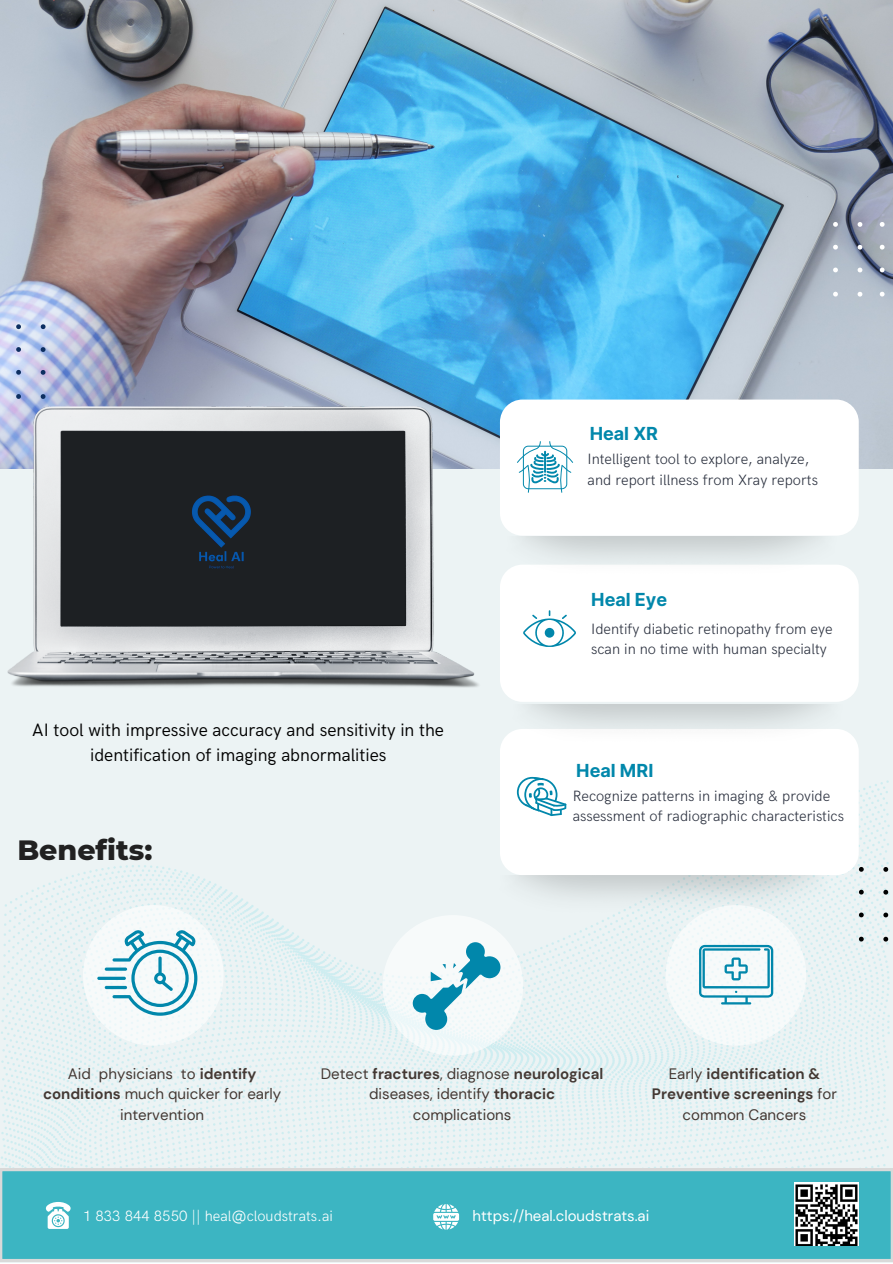
<style>
.page{position:relative;width:893px;height:1264px;background:#fff}
.page>*{position:absolute;margin:0;border:0;box-sizing:border-box;transform-origin:0 0}
.t1{font:800 28.5px "Montserrat";color:#212121}
.t2{font:18px/24.8px "HK Grotesk";color:#000;text-align:center}
.t3{font:700 18px "Inter";color:#0187ab}
.t4{font:300 15px/20.2px "HK Grotesk";color:#2b313f}
.t5{font:15px/20.2px "DM Sans";color:#433833;text-align:center}
.t6{font:300 15px "HK Grotesk";color:#fff}
.t7{font:700 15px/20.2px "DM Sans";color:#433833;text-align:center}
.t8{font:15px "DM Sans";color:#fff}
.s1{font-weight:700}
.s2{font-weight:400}
</style>
<div class="page">
<div style="left:0;top:0;width:892px;height:1262px;background:#ecf3f4"></div>
<svg style="left:1px;top:1147px;width:887px;height:18px"></svg>
<svg style="left:1px;top:1147px;width:885px;height:11px"></svg>
<svg style="left:3px;top:1119px;width:886px;height:28px"></svg>
<svg style="left:2px;top:1122px;width:885px;height:18px"></svg>
<svg style="left:1px;top:1122px;width:884px;height:12px"></svg>
<svg style="left:3px;top:1107px;width:884px;height:15px"></svg>
<svg style="left:2px;top:1098px;width:882px;height:18px"></svg>
<svg style="left:4px;top:1098px;width:882px;height:7px"></svg>
<svg style="left:2px;top:1032px;width:887px;height:66px"></svg>
<svg style="left:1px;top:1080px;width:885px;height:12px"></svg>
<svg style="left:2px;top:1051px;width:886px;height:29px"></svg>
<svg style="left:3px;top:1063px;width:881px;height:6px"></svg>
<svg style="left:1px;top:1051px;width:885px;height:12px"></svg>
<svg style="left:2px;top:1032px;width:886px;height:19px"></svg>
<svg style="left:3px;top:1034px;width:882px;height:6px"></svg>
<svg style="left:4px;top:780px;width:884px;height:198px"></svg>
<img style="left:0;top:0;width:892px;height:469px">
<div style="left:500px;top:399px;width:358px;height:136px;background:#fff;border-radius:22px"></div>
<div style="left:500px;top:564px;width:358px;height:138px;background:#fff;border-radius:22px"></div>
<div style="left:500px;top:729px;width:358px;height:146px;background:#fff;border-radius:22px"></div>
<img style="left:486px;top:875px;width:359px;height:41px">
<svg style="left:0;top:1168px;width:892px;height:93px;background:#46b7c3"></svg>
<svg style="left:46px;top:1201px;width:25px;height:27px"></svg>
<svg style="left:433px;top:1203px;width:26px;height:26px"></svg>
<svg style="left:858px;top:867px;width:32px;height:74px"></svg>
<svg style="left:833px;top:222px;width:59px;height:74px;background:#a2abba"></svg>
<svg style="left:0;top:324px;width:46px;height:75px;background:#becaea"></svg>
<img style="left:8px;top:407px;width:473px;height:281px">
<img style="left:528px;top:704px;width:330px;height:41px">
<svg style="left:517px;top:441px;width:56px;height:52px"></svg>
<svg style="left:523px;top:610px;width:53px;height:37px"></svg>
<div style="left:83px;top:905px;width:140px;height:140px;background:#f7fafa;border-radius:50%"></div>
<div style="left:382px;top:915px;width:141px;height:140px;background:#f7fafa;border-radius:50%"></div>
<div style="left:665px;top:905px;width:141px;height:140px;background:#f7fafa;border-radius:50%"></div>
<svg style="left:112px;top:930px;width:85px;height:85px"></svg>
<hr style="left:105px;top:967px;width:22px;height:3px;background:#0187ab;border-radius:2px">
<hr style="left:97px;top:976px;width:29px;height:3px;background:#0187ab;border-radius:2px">
<svg style="left:105px;top:985px;width:22px;height:4px"></svg>
<svg style="left:412px;top:942px;width:88px;height:87px"></svg>
<svg style="left:699px;top:944px;width:74px;height:60px"></svg>
<svg style="left:517px;top:777px;width:49px;height:39px"></svg>
<img style="left:173px;top:484px;width:101px;height:102px">
<img style="left:794px;top:1182px;width:64px;height:63px">
<p class="t3" style="left:589px;top:423px;width:70px">Heal XR</p>
<p class="t4" style="left:587px;top:450px;width:232px">Intelligent tool to explore, analyze, and report illness from Xray reports</p>
<p class="t3" style="left:591px;top:588px;width:77px">Heal Eye</p>
<p class="t2" style="left:32px;top:718px;width:413px">AI tool with impressive accuracy and sensitivity in the identification of imaging abnormalities</p>
<h1 class="t1" style="left:17px;top:832px;width:137px">Benefits:</h1>
<p class="t4" style="left:591px;top:619px;width:243px">Identify diabetic retinopathy from eye scan in no time with human specialty</p>
<p class="t3" style="left:576px;top:759px;width:79px">Heal MRI</p>
<p class="t4" style="left:572px;top:786px;width:273px">Recognize patterns in imaging &amp; provide assessment of radiographic characteristics</p>
<p class="t5" style="left:43px;top:1063px;width:240px">Aid physicians to <span class="s1">identify conditions</span> much quicker for early intervention</p>
<p class="t5" style="left:321px;top:1063px;width:284px">Detect <span class="s1">fractures</span>, diagnose <span class="s1">neurological </span>diseases, identify <span class="s1">thoracic </span>complications</p>
<p class="t7" style="left:652px;top:1063px;width:186px"><span class="s2">Early</span> identification &amp;<br>Preventive screenings <span class="s2">for common Cancers</span></p>
<p class="t6" style="left:83px;top:1206px;width:251px">1 833 844 8550 || heal@cloudstrats.ai</p>
<p class="t8" style="left:472px;top:1206px;width:178px">https://heal.cloudstrats.ai</p>
<p class="t6" style="left:40px;top:1212px;width:254px">1800 257 3265 || bd@cloudstrats.com</p>
</div>
